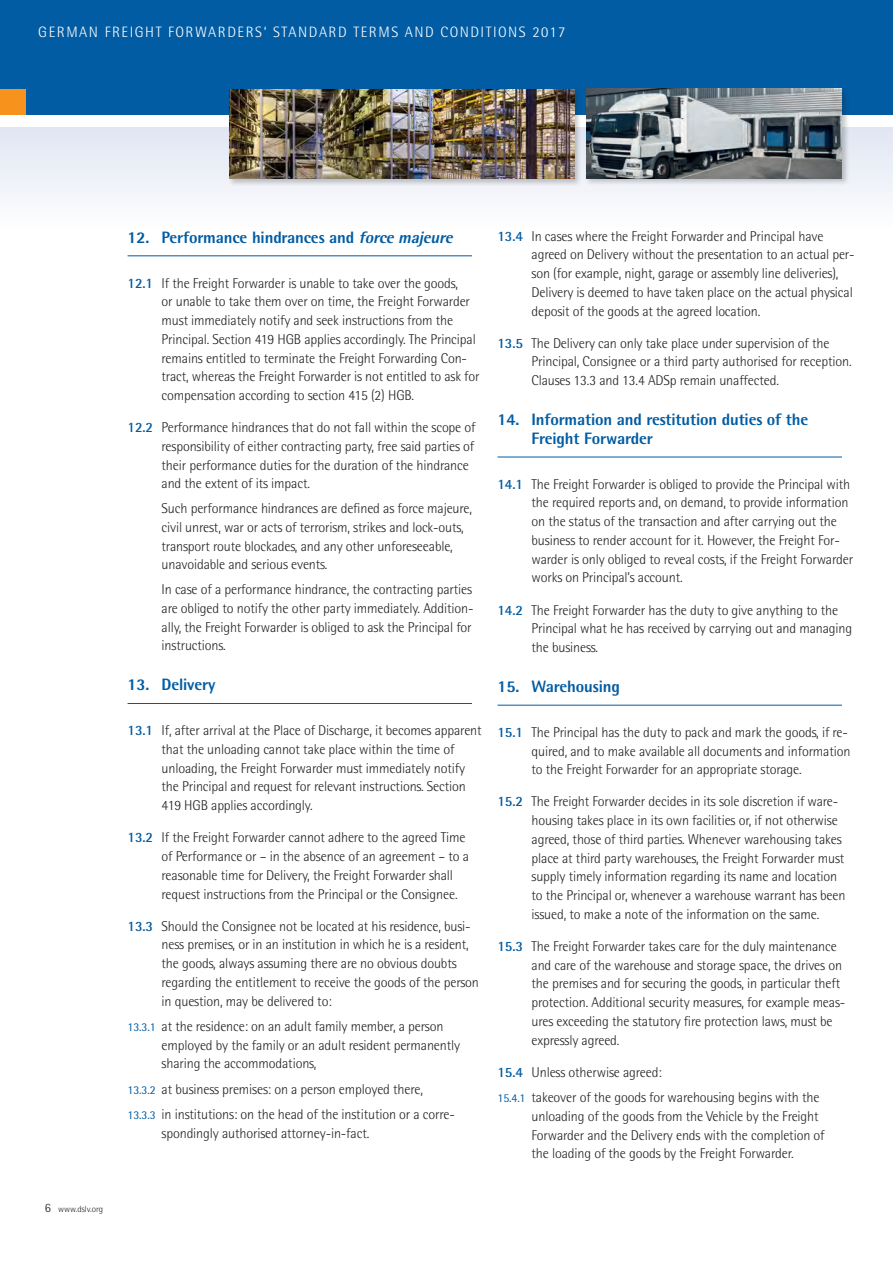
<style>
.page{position:relative;width:893px;height:1263px;background:#fff}
.page>*{position:absolute;margin:0;border:0;box-sizing:border-box;transform-origin:0 0}
.t1{font:800 16.5px/18.8px "Rotis Semi Sans";letter-spacing:-.01em;color:#015ca3}
.t2{font:300 15px "Rotis Semi Sans";letter-spacing:.1em;color:#fff}
.t3{font:300 14.25px/18.8px "Rotis Semi Sans";letter-spacing:-.01em;color:#231f20}
.t4{font:300 9px "Rotis Semi Sans";color:#231f20}
.s1{font-size:12.75px}
.s2{font-style:italic}
.s3{font-weight:700;color:#015ca3}
.s4{font-weight:400;font-size:12px;color:#015ca3}
</style>
<div class="page">
<div style="left:0;top:0;width:893px;height:115px;background:#015ca3"></div>
<div style="left:0;top:128px;width:893px;height:102px;background:linear-gradient(to bottom,#e0e6f2,#fefefe)"></div>
<div style="left:0;top:89px;width:26px;height:26px;background:#f7931d"></div>
<hr style="left:128px;top:255px;width:344px;height:1px;background:#015ca3">
<hr style="left:128px;top:703px;width:344px;height:1px;background:#015ca3">
<hr style="left:497px;top:457px;width:345px;height:1px;background:#015ca3">
<hr style="left:497px;top:705px;width:345px;height:1px;background:#015ca3">
<div style="left:585px;top:87px;width:265px;height:99px;background:#231f20;opacity:.25"></div>
<img style="left:587px;top:89px;width:255px;height:89px">
<div style="left:228px;top:88px;width:354px;height:98px;background:#231f20;opacity:.25"></div>
<img style="left:230px;top:89px;width:344px;height:90px">
<p class="t2" style="left:38px;top:23px;width:529px">GERMAN FREIGHT FORWARDERS‘ STANDARD TERMS AND CONDITIONS 2017</p>
<p class="t4" style="left:45px;top:1204px;width:60px"><span class="s1">6</span> www.dslv.org</p>
<p class="t1" style="left:128px;top:227px;width:331px">12. Performance hindrances and <span class="s2">force majeure</span></p>
<p class="t3" style="left:162px;top:273px;width:320px;text-indent:-34px"><span class="s3">12.1</span> If the Freight Forwarder is unable to take over the goods,<br>or unable to take them over on time, the Freight Forwarder must immediately notify and seek instructions from the Principal. Section 419 HGB applies accordingly. The Principal remains entitled to terminate the Freight Forwarding Con&shy;tract, whereas the Freight Forwarder is not entitled to ask for compensation according to section 415 (2) HGB.</p>
<p class="t3" style="left:162px;top:418px;width:315px;text-indent:-34px"><span class="s3">12.2</span> Performance hindrances that do not fall within the scope of responsibility of either contracting party, free said parties of their performance duties for the duration of the hindrance and the extent of its impact.</p>
<p class="t3" style="left:162px;top:499px;width:312px">Such performance hindrances are defined as force majeure, civil unrest, war or acts of terrorism, strikes and lock-outs, transport route blockades, and any other unforeseeable, unavoidable and serious events.</p>
<p class="t3" style="left:162px;top:580px;width:313px">In case of a performance hindrance, the contracting parties are obliged to notify the other party immediately. Addition&shy;ally, the Freight Forwarder is obliged to ask the Principal for instructions.</p>
<p class="t1" style="left:128px;top:675px;width:89px">13. Delivery</p>
<p class="t3" style="left:162px;top:721px;width:322px;text-indent:-34px"><span class="s3">13.1</span> If, after arrival at the Place of Discharge, it becomes apparent that the unloading cannot take place within the time of unloading, the Freight Forwarder must immediately notify the Principal and request for relevant instructions. Section 419 HGB applies accordingly.</p>
<p class="t3" style="left:162px;top:828px;width:309px;text-indent:-34px"><span class="s3">13.2</span> If the Freight Forwarder cannot adhere to the agreed Time of Performance or – in the absence of an agreement – to a reasonable time for Delivery, the Freight Forwarder shall request instructions from the Principal or the Consignee.</p>
<p class="t3" style="left:162px;top:916px;width:319px;text-indent:-34px"><span class="s3">13.3</span> Should the Consignee not be located at his residence, busi&shy;ness premises, or in an institution in which he is a resident, the goods, always assuming there are no obvious doubts regarding the entitlement to receive the goods of the person in question, may be delivered to:</p>
<p class="t3" style="left:162px;top:1017px;width:300px;text-indent:-34px"><span class="s4">13.3.1</span> at the residence: on an adult family member, a person employed by the family or an adult resident permanently sharing the accommodations,</p>
<p class="t3" style="left:128px;top:1076px;width:329px;line-height:25.2px"><span class="s4">13.3.2</span> at business premises: on a person employed there,<br><span class="s4">13.3.3</span> in institutions: on the head of the institution or a corre-</p>
<p class="t3" style="left:162px;top:1123px;width:209px">spondingly authorised attorney-in-fact.</p>
<p class="t3" style="left:531px;top:226px;width:325px;text-indent:-34px"><span class="s3">13.4</span> In cases where the Freight Forwarder and Principal have agreed on Delivery without the presentation to an actual per&shy;son (for example, night, garage or assembly line deliveries), Delivery is deemed to have taken place on the actual physical deposit of the goods at the agreed location.</p>
<p class="t3" style="left:531px;top:333px;width:322px;text-indent:-34px"><span class="s3">13.5</span> The Delivery can only take place under supervision of the<br>Principal, Consignee or a third party authorised for reception.<br>Clauses 13.3 and 13.4 ADSp remain unaffected.</p>
<p class="t1" style="left:531px;top:410px;width:278px;text-indent:-34px">14. Information and restitution duties of the<br>Freight Forwarder</p>
<p class="t3" style="left:531px;top:474px;width:323px;text-indent:-34px"><span class="s3">14.1</span> The Freight Forwarder is obliged to provide the Principal with the required reports and, on demand, to provide information on the status of the transaction and after carrying out the business to render account for it. However, the Freight For&shy;warder is only obliged to reveal costs, if the Freight Forwarder works on Principal’s account.</p>
<p class="t3" style="left:531px;top:600px;width:322px;text-indent:-34px"><span class="s3">14.2</span> The Freight Forwarder has the duty to give anything to the<br>Principal what he has received by carrying out and managing the business.</p>
<p class="t1" style="left:497px;top:677px;width:124px">15. Warehousing</p>
<p class="t3" style="left:531px;top:723px;width:320px;text-indent:-34px"><span class="s3">15.1</span> The Principal has the duty to pack and mark the goods, if re&shy;quired, and to make available all documents and information to the Freight Forwarder for an appropriate storage.</p>
<p class="t3" style="left:531px;top:792px;width:315px;text-indent:-34px"><span class="s3">15.2</span> The Freight Forwarder decides in its sole discretion if ware&shy;housing takes place in its own facilities or, if not otherwise agreed, those of third parties. Whenever warehousing takes place at third party warehouses, the Freight Forwarder must supply timely information regarding its name and location to the Principal or, whenever a warehouse warrant has been issued, to make a note of the information on the same.</p>
<p class="t3" style="left:531px;top:937px;width:315px;text-indent:-34px"><span class="s3">15.3</span> The Freight Forwarder takes care for the duly maintenance and care of the warehouse and storage space, the drives on the premises and for securing the goods, in particular theft protection. Additional security measures, for example meas&shy;ures exceeding the statutory fire protection laws, must be expressly agreed.</p>
<p class="t3" style="left:497px;top:1059px;width:323px;line-height:25.2px"><span class="s3">15.4</span> Unless otherwise agreed:<br><span class="s4">15.4.1</span> takeover of the goods for warehousing begins with the</p>
<p class="t3" style="left:531px;top:1106px;width:295px">unloading of the goods from the Vehicle by the Freight<br>Forwarder and the Delivery ends with the completion of the loading of the goods by the Freight Forwarder.</p>
</div>
